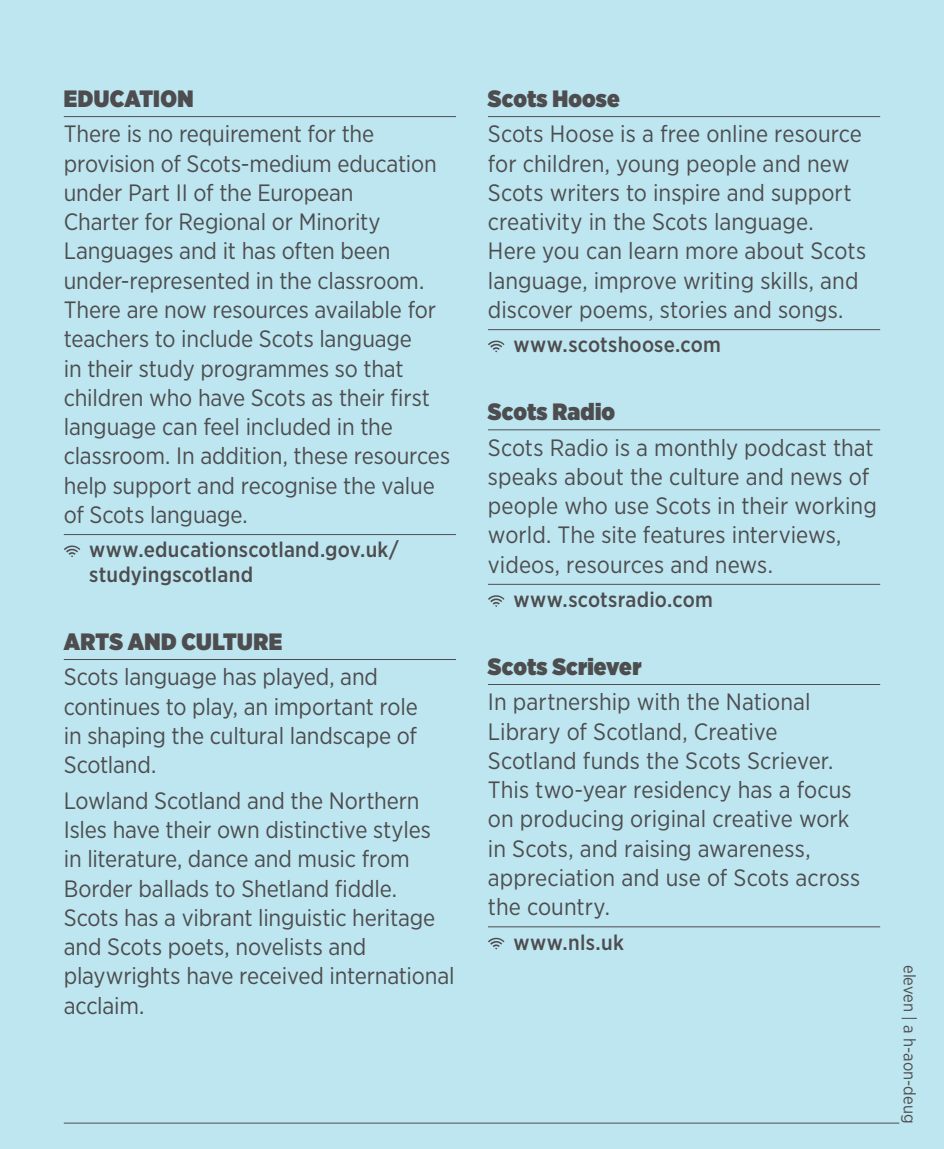
<style>
.page{position:relative;width:944px;height:1149px;background:#fff}
.page>*{position:absolute;margin:0;border:0;box-sizing:border-box;transform-origin:0 0}
.t1{font:23.62px/29.2px "Gotham Narrow";letter-spacing:-.005em;color:#4d4d4f}
.t2{font:900 23.62px "Gotham Narrow";letter-spacing:.01em;color:#4d4d4f}
.t3{font:500 21.38px/24.8px "Gotham Narrow";letter-spacing:.01em;color:#4d4d4f}
.t4{font:16.88px "Gotham Narrow";color:#4d4d4f}
</style>
<div class="page">
<div style="left:0;top:0;width:944px;height:1148px;background:#bee6f0"></div>
<hr style="left:64px;top:116px;width:392px;height:1px;background:#4d4d4f">
<hr style="left:64px;top:534px;width:392px;height:1px;background:#4d4d4f">
<hr style="left:64px;top:659px;width:392px;height:1px;background:#4d4d4f">
<svg style="left:64px;top:545px;width:16px;height:12px"></svg>
<hr style="left:488px;top:116px;width:392px;height:1px;background:#4d4d4f">
<hr style="left:488px;top:329px;width:392px;height:1px;background:#4d4d4f">
<hr style="left:488px;top:429px;width:392px;height:1px;background:#4d4d4f">
<hr style="left:488px;top:583px;width:392px;height:1px;background:#4d4d4f">
<hr style="left:488px;top:684px;width:392px;height:1px;background:#4d4d4f">
<hr style="left:488px;top:926px;width:392px;height:1px;background:#4d4d4f">
<svg style="left:488px;top:340px;width:16px;height:12px"></svg>
<svg style="left:488px;top:595px;width:16px;height:12px"></svg>
<svg style="left:488px;top:937px;width:16px;height:12px"></svg>
<hr style="left:64px;top:1122px;width:835px;height:1px;background:#4d4d4f">
<p class="t2" style="left:64px;top:82px;width:131px">EDUCATION</p>
<p class="t1" style="left:64px;top:119px;width:388px">There is no requirement for the provision of Scots-medium education under Part II of the European<br>Charter for Regional or Minority Languages and it has often been under-represented in the classroom.<br>There are now resources available for teachers to include Scots language<br>in their study programmes so that children who have Scots as their first language can feel included in the classroom. In addition, these resources help support and recognise the value of Scots language.</p>
<p class="t3" style="left:89px;top:537px;width:311px">www.educationscotland.gov.uk/ studyingscotland</p>
<p class="t2" style="left:64px;top:625px;width:220px">ARTS AND CULTURE</p>
<p class="t1" style="left:64px;top:661px;width:355px">Scots language has played, and continues to play, an important role in shaping the cultural landscape of<br>Scotland.</p>
<p class="t1" style="left:64px;top:785px;width:392px">Lowland Scotland and the Northern Isles have their own distinctive styles in literature, dance and music from Border ballads to Shetland fiddle.<br>Scots has a vibrant linguistic heritage and Scots poets, novelists and playwrights have received international acclaim.</p>
<p class="t2" style="left:488px;top:82px;width:133px">Scots Hoose</p>
<p class="t1" style="left:488px;top:119px;width:380px">Scots Hoose is a free online resource for children, young people and new Scots writers to inspire and support creativity in the Scots language.<br>Here you can learn more about Scots language, improve writing skills, and discover poems, stories and songs.</p>
<p class="t3" style="left:513px;top:332px;width:209px">www.scotshoose.com</p>
<p class="t2" style="left:488px;top:395px;width:129px">Scots Radio</p>
<p class="t1" style="left:488px;top:432px;width:390px">Scots Radio is a monthly podcast that speaks about the culture and news of people who use Scots in their working world. The site features interviews, videos, resources and news.</p>
<p class="t3" style="left:513px;top:586px;width:201px">www.scotsradio.com</p>
<p class="t2" style="left:488px;top:650px;width:155px">Scots Scriever</p>
<p class="t1" style="left:488px;top:686px;width:374px">In partnership with the National<br>Library of Scotland, Creative<br>Scotland funds the Scots Scriever.<br>This two-year residency has a focus on producing original creative work in Scots, and raising awareness, appreciation and use of Scots across the country.</p>
<p class="t3" style="left:513px;top:929px;width:112px">www.nls.uk</p>
<p class="t4" style="left:920px;top:964px;width:160px;rotate:90deg">eleven | a h-aon-deug</p>
</div>
